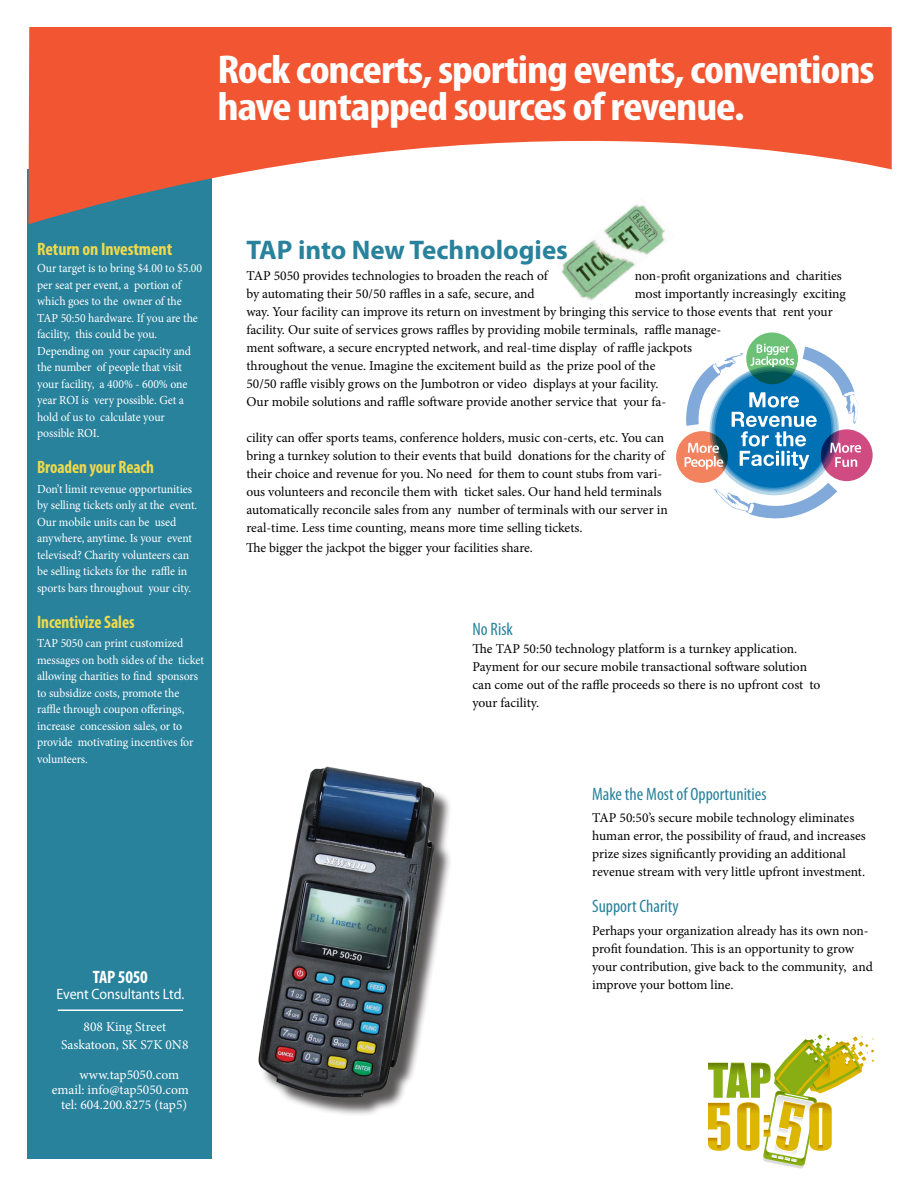
<style>
.page{position:relative;width:918px;height:1188px;background:#fff}
.page>*{position:absolute;margin:0;border:0;box-sizing:border-box;transform-origin:0 0}
.Paragraph_Style3{font:700 condensed 40.5px/37.5px "Myriad Pro";letter-spacing:-.025em;color:#fff;scale:1.15 1}
.Paragraph_Style3-2{font:700 27px "Myriad Pro";color:#29829c}
.Paragraph_Style2{font:condensed 18px "Myriad Pro";color:#29829c}
.Paragraph_Style5{font:700 condensed 18px "Myriad Pro";letter-spacing:-.005em;color:#f0da4a;scale:.95 1}
.Paragraph_Style3-3{font:700 condensed 18px "Myriad Pro";letter-spacing:-.005em;color:#f0da4a}
.t1{font:700 condensed 18px "Myriad Pro";letter-spacing:-.01em;color:#fff}
.t2{font:15px "Myriad Pro";letter-spacing:-.005em;color:#fff;scale:.93 1}
.Paragraph_Style3-4{font:13.5px/18px "Minion Pro";letter-spacing:-.005em;color:#000}
.Paragraph_Style4{font:13.5px/18px "Minion Pro";color:#000}
.Paragraph_Style2-2{font:13.5px/18px "Minion Pro";letter-spacing:-.005em;color:#000}
.Paragraph_Style1{font:13.5px "Minion Pro";color:#000}
.Paragraph_Style10{font:13.5px "Minion Pro";color:#fff}
.Paragraph_Style12{font:13.5px "Minion Pro";color:#fff}
.Paragraph_Style13{font:13.5px "Minion Pro";color:#fff}
.Paragraph_Style11{font:13.5px "Minion Pro";color:#fff}
.Paragraph_Style4-2{font:12.3px/16.5px "Minion Pro";letter-spacing:-.005em;color:#fff;scale:.95 1}
.Paragraph_Style6{font:12.3px/16.5px "Minion Pro";letter-spacing:-.005em;color:#fff;scale:.95 1}
</style>
<div class="page">
<div style="left:28px;top:170px;width:184px;height:990px;background:#29829c"></div>
<svg style="left:28px;top:27px;width:864px;height:197px;fill:#f25531"></svg>
<img style="left:557px;top:197px;width:118px;height:104px">
<div style="left:260px;top:769px;width:195px;height:347px;background:#231f20;opacity:.75"></div>
<img style="left:258px;top:766px;width:176px;height:332px">
<div style="left:676px;top:431px;width:52px;height:52px;background:#f3835e;border-radius:50%"></div>
<div style="left:821px;top:429px;width:52px;height:52px;background:#d04b81;border-radius:50%"></div>
<div style="left:746px;top:332px;width:52px;height:52px;background:#6cc177;border-radius:50%"></div>
<svg style="left:685px;top:344px;width:176px;height:175px"></svg>
<hr style="left:58px;top:1010px;width:125px;height:1px;background:#fff">
<svg style="left:708px;top:1034px;width:166px;height:135px"></svg>
<p class="Paragraph_Style3" style="left:218px;top:50px;width:573px">Rock concerts, sporting events, conventions have untapped sources of revenue.</p>
<p class="Paragraph_Style3-3" style="left:37px;top:237px;width:137px">Return on Investment</p>
<p class="Paragraph_Style4-2" style="left:37px;top:260px;width:175px">Our target is to bring $4.00 to $5.00 per seat per event, a portion of which goes to the owner of the<br>TAP 50:50 hardware. If you are the facility, this could be you.<br>Depending on your capacity and the number of people that visit your facility, a 400% - 600% one year ROI is very possible. Get a hold of us to calculate your possible ROI.</p>
<p class="Paragraph_Style5" style="left:37px;top:456px;width:124px">Broaden your Reach</p>
<p class="Paragraph_Style4-2" style="left:37px;top:481px;width:170px">Don’t limit revenue opportunities by selling tickets only at the event.<br>Our mobile units can be used anywhere, anytime. Is your event televised? Charity volunteers can be selling tickets for the raffle in sports bars throughout your city.</p>
<p class="Paragraph_Style5" style="left:37px;top:611px;width:104px">Incentivize Sales</p>
<p class="Paragraph_Style6" style="left:37px;top:635px;width:177px">TAP 5050 can print customized messages on both sides of the ticket allowing charities to find sponsors to subsidize costs, promote the raffle through coupon offerings, increase concession sales, or to provide motivating incentives for volunteers.</p>
<p class="t1" style="left:93px;top:965px;width:57px">TAP 5050</p>
<p class="t2" style="left:56px;top:985px;width:139px">Event Consultants Ltd.</p>
<p class="Paragraph_Style10" style="left:84px;top:1017px;width:84px">808 King Street</p>
<p class="Paragraph_Style10" style="left:61px;top:1035px;width:129px">Saskatoon, SK S7K 0N8</p>
<p class="Paragraph_Style11" style="left:80px;top:1065px;width:101px">www.tap5050.com</p>
<p class="Paragraph_Style12" style="left:52px;top:1080px;width:139px">email: info@tap5050.com</p>
<p class="Paragraph_Style13" style="left:61px;top:1095px;width:128px">tel: 604.200.8275 (tap5)</p>
<p class="Paragraph_Style3-2" style="left:246px;top:232px;width:323px">TAP into New Technologies</p>
<p class="Paragraph_Style3-4" style="left:246px;top:267px;width:303px">TAP 5050 provides technologies to broaden the reach of</p>
<p class="Paragraph_Style3-4" style="left:635px;top:267px;width:208px">non-profit organizations and charities</p>
<p class="Paragraph_Style3-4" style="left:246px;top:285px;width:290px">by automating their 50/50 raffles in a safe, secure, and</p>
<p class="Paragraph_Style3-4" style="left:246px;top:285px;width:601px;text-indent:389px">most importantly increasingly exciting way. Your facility can improve its return on investment by bringing this service to those events that rent your facility. Our suite of services grows raffles by providing mobile terminals, raffle manage-<br>ment software, a secure encrypted network, and real-time display of raffle jackpots<br>throughout the venue. Imagine the excitement build as the prize pool of the<br>50/50 raffle visibly grows on the Jumbotron or video displays at your facility.</p>
<p class="Paragraph_Style3-4" style="left:246px;top:393px;width:421px">Our mobile solutions and raffle software provide another service that your fa-</p>
<p class="Paragraph_Style3-4" style="left:246px;top:429px;width:423px">cility can offer sports teams, conference holders, music con-certs, etc. You can bring a turnkey solution to their events that build donations for the charity of their choice and revenue for you. No need for them to count stubs from vari&shy;ous volunteers and reconcile them with ticket sales. Our hand held terminals automatically reconcile sales from any number of terminals with our server in real-time. Less time counting, means more time selling tickets.</p>
<p class="Paragraph_Style1" style="left:246px;top:539px;width:288px">The bigger the jackpot the bigger your facilities share.</p>
<p class="Paragraph_Style2" style="left:472px;top:618px;width:42px">No Risk</p>
<p class="Paragraph_Style2-2" style="left:472px;top:639px;width:349px">The TAP 50:50 technology platform is a turnkey application.<br>Payment for our secure mobile transactional software solution can come out of the raffle proceeds so there is no upfront cost to your facility.</p>
<p class="Paragraph_Style2" style="left:592px;top:783px;width:176px">Make the Most of Opportunities</p>
<p class="Paragraph_Style4" style="left:592px;top:809px;width:275px">TAP 50:50’s secure mobile technology eliminates human error, the possibility of fraud, and increases prize sizes significantly providing an additional revenue stream with very little upfront investment.</p>
<p class="Paragraph_Style2" style="left:592px;top:896px;width:88px">Support Charity</p>
<p class="Paragraph_Style3-4" style="left:592px;top:922px;width:282px">Perhaps your organization already has its own non&shy;profit foundation. This is an opportunity to grow your contribution, give back to the community, and improve your bottom line.</p>
</div>
